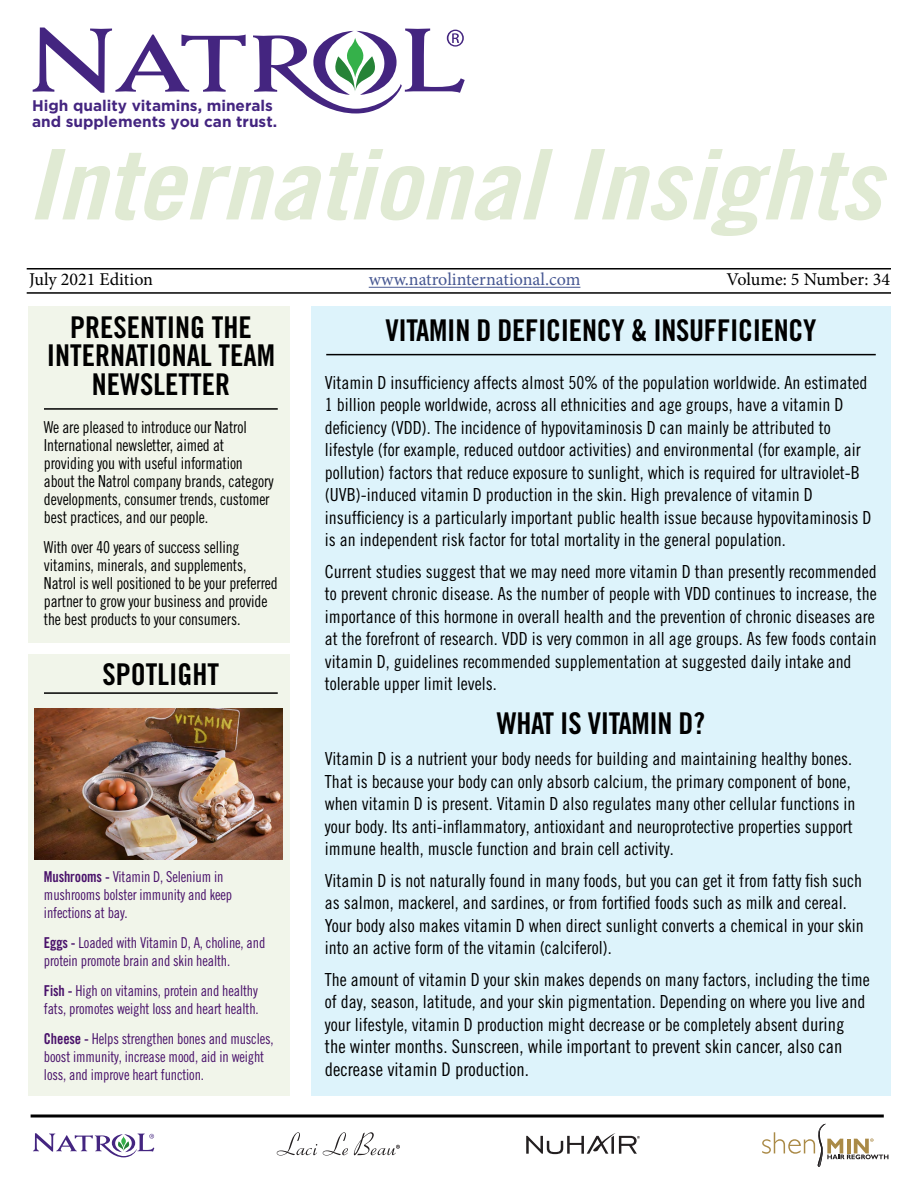
<style>
.page{position:relative;width:918px;height:1188px;background:#fff}
.page>*{position:absolute;margin:0;border:0;box-sizing:border-box;transform-origin:0 0}
.t1{font:97.5px "Trade Gothic LT Pro Bd Cn 20 Obl";color:#e0ead3;scale:1.12 1}
.t2{font:30px/28.5px "Trade Gothic LT Pro Bd Cn 20";color:#000;text-align:center}
.t3{font:18.75px/22.5px "Trade Gothic LT Pro Cn 18";color:#000}
.t4{font:18px/22.5px "Trade Gothic LT Pro Cn 18";color:#000}
.t5{font:18px "Minion Pro";color:#000}
.t6{font:18px "Minion Pro";color:#465792}
.t7{font:16.5px/18px "Trade Gothic LT Pro Cn 18";letter-spacing:-.01em;color:#000;scale:.95 1}
.t8{font:700 15.45px/16.2px "Gotham";color:#442580}
.t9{font:15px/18px "Trade Gothic LT Pro Cn 18";letter-spacing:-.01em;color:#49116a;scale:.95 1}
.s1{font-size:18.75px}
.s2{font-family:"Trade Gothic LT Pro Bd Cn 20"}
</style>
<div class="page">
<div style="left:28px;top:306px;width:261px;height:337px;background:#f1f5ea"></div>
<div style="left:28px;top:654px;width:261px;height:442px;background:#f1f5ea"></div>
<div style="left:311px;top:306px;width:580px;height:790px;background:#ddf3fb"></div>
<hr style="left:27px;top:268px;width:864px;height:2px;background:#000">
<hr style="left:27px;top:292px;width:864px;height:2px;background:#000">
<svg style="left:31px;top:1114px;width:853px;height:4px;background:#3f3f3f"></svg>
<hr style="left:369px;top:287px;width:211px;height:1px;background:#465792">
<hr style="left:44px;top:408px;width:234px;height:2px;background:#000">
<svg style="left:33px;top:28px;width:213px;height:65px"></svg>
<svg style="left:253px;top:29px;width:212px;height:84px"></svg>
<hr style="left:44px;top:692px;width:234px;height:2px;background:#000">
<svg style="left:33px;top:1133px;width:121px;height:24px"></svg>
<svg style="left:277px;top:1132px;width:40px;height:24px"></svg>
<svg style="left:323px;top:1132px;width:25px;height:24px"></svg>
<svg style="left:354px;top:1132px;width:46px;height:23px"></svg>
<svg style="left:526px;top:1133px;width:114px;height:21px"></svg>
<svg style="left:762px;top:1124px;width:126px;height:43px"></svg>
<hr style="left:326px;top:354px;width:550px;height:1px;background:#000">
<img style="left:34px;top:708px;width:248px;height:151px">
<p class="t8" style="left:32px;top:98px;width:246px">High quality vitamins, minerals and supplements you can trust.</p>
<h1 class="t1" style="left:26px;top:125px;width:765px">International Insights</h1>
<p class="t5" style="left:29px;top:268px;width:126px">July 2021 Edition</p>
<p class="t6" style="left:369px;top:268px;width:213px">www.natrolinternational.com</p>
<p class="t5" style="left:727px;top:268px;width:165px">Volume: 5 Number: 34</p>
<h2 class="t2" style="left:47px;top:312px;width:230px">PRESENTING THE<br>INTERNATIONAL TEAM<br>NEWSLETTER</h2>
<h2 class="t2" style="left:385px;top:315px;width:433px">VITAMIN D DEFICIENCY &amp; INSUFFICIENCY</h2>
<p class="t4" style="left:325px;top:371px;width:548px">Vitamin D insufficiency affects almost 50% of the population worldwide. An estimated 1 billion people worldwide, across all ethnicities and age groups, have a vitamin D deficiency (VDD). The incidence of hypovitaminosis D can mainly be attributed to lifestyle (for example, reduced outdoor activities) and environmental (for example, air pollution) factors that reduce exposure to sunlight, which is required for ultraviolet-B (UVB)-induced vitamin D production in the skin. High prevalence of vitamin D insufficiency is a particularly important public health issue because hypovitaminosis D is an independent risk factor for total mortality in the general population.</p>
<p class="t4" style="left:325px;top:560px;width:553px">Current studies suggest that we may need more vitamin D than presently recommended to prevent chronic disease. As the number of people with VDD continues to increase, the importance of this hormone in overall health and the prevention of chronic diseases are at the forefront of research. VDD is very common in all age groups. As few foods contain vitamin D, guidelines recommended supplementation at suggested daily intake and tolerable upper limit levels.</p>
<h2 class="t2" style="left:497px;top:709px;width:210px">WHAT IS VITAMIN D?</h2>
<p class="t4" style="left:325px;top:747px;width:532px">Vitamin D is a nutrient your body needs for building and maintaining healthy bones.<br>That is because your body can only absorb calcium, the primary component of bone, when vitamin D is present. Vitamin D also regulates many other cellular functions in your body. Its anti-inflammatory, antioxidant and neuroprotective properties support immune health, muscle function and brain cell activity.</p>
<p class="t4" style="left:325px;top:869px;width:540px">Vitamin D is not naturally found in many foods, but you can get it from fatty fish such as salmon, mackerel, and sardines, or from fortified foods such as milk and cereal.<br>Your body also makes vitamin D when direct sunlight converts a chemical in your skin into an active form of the vitamin (calciferol).</p>
<p class="t4" style="left:325px;top:968px;width:546px">The amount of vitamin D your skin makes depends on many factors, including the time of day, season, latitude, and your skin pigmentation. Depending on where you live and your lifestyle, vitamin D production might decrease or be completely absent <span class="s1">during</span></p>
<p class="t3" style="left:325px;top:1035px;width:519px">the winter months. Sunscreen, while important to prevent skin cancer, also can decrease vitamin D production.</p>
<p class="t7" style="left:44px;top:418px;width:243px">We are pleased to introduce our Natrol International newsletter, aimed at providing you with useful information about the Natrol company brands, category developments, consumer trends, customer best practices, and our people.</p>
<p class="t7" style="left:44px;top:538px;width:248px">With over 40 years of success selling vitamins, minerals, and supplements, Natrol is well positioned to be your preferred partner to grow your business and provide the best products to your consumers.</p>
<h2 class="t2" style="left:103px;top:660px;width:118px">SPOTLIGHT</h2>
<p class="t9" style="left:44px;top:867px;width:200px"><span class="s2">Mushrooms -</span> Vitamin D, Selenium in mushrooms bolster immunity and keep infections at bay.</p>
<p class="t9" style="left:44px;top:933px;width:234px"><span class="s2">Eggs -</span> Loaded with Vitamin D, A, choline, and protein promote brain and skin health.</p>
<p class="t9" style="left:44px;top:981px;width:227px"><span class="s2">Fish -</span> High on vitamins, protein and healthy fats, promotes weight loss and heart health.</p>
<p class="t9" style="left:44px;top:1029px;width:243px"><span class="s2">Cheese -</span> Helps strengthen bones and muscles, boost immunity, increase mood, aid in weight loss, and improve heart function.</p>
</div>
